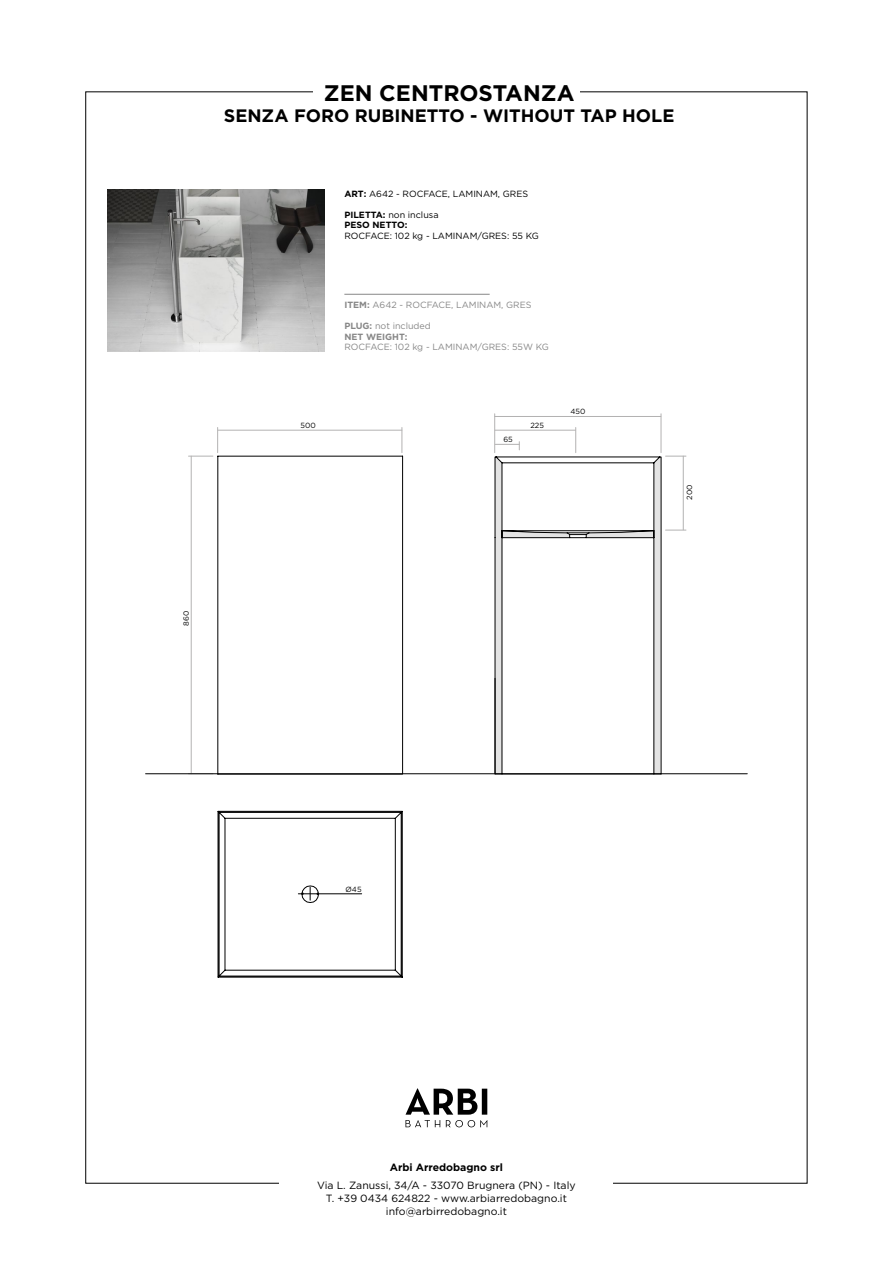
<style>
.page{position:relative;width:893px;height:1263px;background:#fff}
.page>*{position:absolute;margin:0;border:0;box-sizing:border-box;transform-origin:0 0}
.t1{font:700 22.5px "Gotham";color:#000}
.t2{font:700 18px "Gotham";color:#000}
.t3{font:10.5px/12.6px "Gotham";color:#000;text-align:center}
.t4{font:700 10.5px "Gotham";color:#000}
.t5{font:9px "Gotham";color:#878787}
.t6{font:9px "Gotham";color:#000}
.t7{font:700 9px/10.5px "Gotham";color:#000}
.t8{font:700 9px/10.5px "Gotham";color:#878787}
.t9{font:7.5px "Gotham";color:#000}
.s1{font-weight:700}
.s2{font-weight:400}
</style>
<div class="page">
<svg style="left:405px;top:1088px;width:82px;height:39px"></svg>
<hr style="left:344px;top:294px;width:146px;height:1px;background:#878787">
<img style="left:108px;top:189px;width:217px;height:163px">
<hr style="left:218px;top:430px;width:184px;height:1px;background:#b3b2b2">
<svg style="left:402px;top:427px;width:1px;height:26px"></svg>
<hr style="left:191px;top:456px;width:1px;height:318px;background:#b3b2b2">
<svg style="left:188px;top:427px;width:30px;height:30px"></svg>
<hr style="left:494px;top:414px;width:1px;height:39px;background:#b3b2b2">
<hr style="left:495px;top:416px;width:166px;height:1px;background:#b3b2b2">
<hr style="left:661px;top:414px;width:1px;height:39px;background:#b3b2b2">
<svg style="left:217px;top:811px;width:186px;height:166px"></svg>
<svg style="left:495px;top:427px;width:191px;height:346px"></svg>
<svg style="left:217px;top:456px;width:186px;height:317px"></svg>
<hr style="left:146px;top:773px;width:601px;height:1px;background:#000">
<h1 class="t1" style="left:324px;top:78px;width:252px">ZEN CENTROSTANZA</h1>
<h2 class="t2" style="left:224px;top:104px;width:452px">SENZA FORO RUBINETTO - WITHOUT TAP HOLE</h2>
<p class="t9" style="left:300px;top:420px;width:17px">500</p>
<p class="t6" style="left:344px;top:188px;width:185px"><span class="s1">ART:</span> A642 - ROCFACE, LAMINAM, GRES</p>
<p class="t7" style="left:344px;top:209px;width:96px">PILETTA: <span class="s2">non inclusa<br></span>PESO NETTO:</p>
<p class="t6" style="left:344px;top:230px;width:196px">ROCFACE: 102 kg - LAMINAM/GRES: 55 KG</p>
<p class="t5" style="left:344px;top:299px;width:189px"><span class="s1">ITEM:</span> A642 - ROCFACE, LAMINAM, GRES</p>
<p class="t8" style="left:344px;top:321px;width:88px">PLUG: <span class="s2">not included<br></span>NET WEIGHT:</p>
<p class="t5" style="left:344px;top:341px;width:206px">ROCFACE: 102 kg - LAMINAM/GRES: 55W KG</p>
<p class="t9" style="left:503px;top:434px;width:11px">65</p>
<p class="t9" style="left:530px;top:420px;width:15px">225</p>
<p class="t9" style="left:570px;top:407px;width:16px">450</p>
<p class="t9" style="left:685px;top:500px;width:17px;rotate:-90deg">200</p>
<p class="t9" style="left:181px;top:626px;width:16px;rotate:-90deg">860</p>
<p class="t9" style="left:346px;top:884px;width:17px">Ø45</p>
<p class="t4" style="left:390px;top:1161px;width:115px">Arbi Arredobagno srl</p>
<p class="t3" style="left:317px;top:1179px;width:260px">Via L. Zanussi, 34/A - 33070 Brugnera (PN) - Italy<br>T. +39 0434 624822 - www.arbiarredobagno.it info@arbirredobagno.it</p>
</div>
